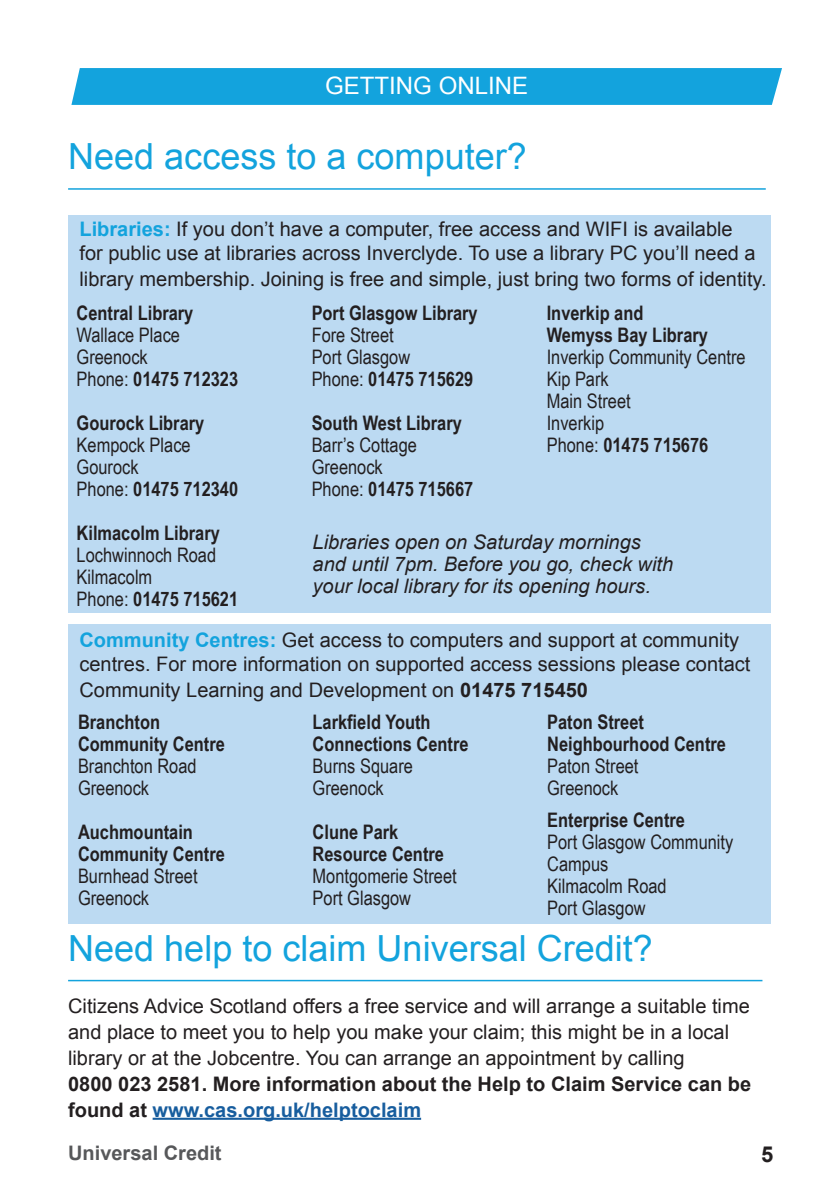
<style>
.page{position:relative;width:840px;height:1191px;background:#fff}
.page>*{position:absolute;margin:0;border:0;box-sizing:border-box;transform-origin:0 0}
.t1{font:36px "Arial";color:#13a3dd}
.t2{font:24px "Arial";color:#fff}
.t3{font:700 22px "Arial";color:#231f20}
.t4{font:20px/24px "Arial";color:#231f20}
.t5{font:700 20px "Arial Narrow";color:#231f20}
.t6{font:20px "Arial Narrow";color:#231f20}
.t7{font:italic 20px "Arial";color:#231f20}
.t8{font:700 20px/26px "Arial";color:#231f20}
.t9{font:700 20px "Arial";color:#57585a}
.s1{font-weight:700;color:#13a3dd}
.s2{font-weight:400}
.s3{font-weight:700}
.s4{color:#175d9e}
</style>
<div class="page">
<div style="left:68px;top:624px;width:702px;height:299px;background:#bcdaf2"></div>
<div style="left:68px;top:215px;width:702px;height:397px;background:#bcdaf2"></div>
<hr style="left:68px;top:979px;width:694px;height:2px;background:#13a3dd">
<hr style="left:68px;top:188px;width:697px;height:2px;background:#13a3dd">
<hr style="left:152px;top:1117px;width:269px;height:2px;background:#175d9e">
<div style="left:71px;top:68px;width:710px;height:37px;background:#13a3dd"></div>
<p class="t2" style="left:325px;top:70px;width:204px">GETTING ONLINE</p>
<h2 class="t1" style="left:68px;top:133px;width:460px">Need access to a computer?</h2>
<p class="t4" style="left:79px;top:217px;width:677px"><span class="s1">Libraries:</span> If you don’t have a computer, free access and WIFI is available for public use at libraries across Inverclyde. To use a library PC you’ll need a</p>
<p class="t4" style="left:79px;top:267px;width:688px">library membership. Joining is free and simple, just bring two forms of identity.</p>
<p class="t5" style="left:77px;top:298px;width:118px">Central Library</p>
<p class="t5" style="left:311px;top:298px;width:167px">Port Glasgow Library</p>
<p class="t5" style="left:546px;top:298px;width:98px">Inverkip and</p>
<p class="t6" style="left:77px;top:321px;width:105px">Wallace Place</p>
<p class="t6" style="left:311px;top:321px;width:84px">Fore Street</p>
<p class="t5" style="left:546px;top:320px;width:163px">Wemyss Bay Library</p>
<p class="t6" style="left:77px;top:343px;width:73px">Greenock</p>
<p class="t6" style="left:311px;top:343px;width:100px">Port Glasgow</p>
<p class="t6" style="left:546px;top:343px;width:200px">Inverkip Community Centre</p>
<p class="t5" style="left:77px;top:364px;width:163px"><span class="s2">Phone:</span> 01475 712323</p>
<p class="t5" style="left:311px;top:364px;width:163px"><span class="s2">Phone:</span> 01475 715629</p>
<p class="t6" style="left:546px;top:365px;width:63px">Kip Park</p>
<p class="t6" style="left:546px;top:387px;width:85px">Main Street</p>
<p class="t5" style="left:77px;top:408px;width:129px">Gourock Library</p>
<p class="t5" style="left:311px;top:408px;width:152px">South West Library</p>
<p class="t6" style="left:546px;top:409px;width:59px">Inverkip</p>
<p class="t6" style="left:77px;top:431px;width:115px">Kempock Place</p>
<p class="t6" style="left:311px;top:431px;width:107px">Barr’s Cottage</p>
<p class="t5" style="left:546px;top:430px;width:163px"><span class="s2">Phone:</span> 01475 715676</p>
<p class="t6" style="left:77px;top:453px;width:63px">Gourock</p>
<p class="t6" style="left:311px;top:453px;width:73px">Greenock</p>
<p class="t5" style="left:77px;top:474px;width:163px"><span class="s2">Phone:</span> 01475 712340</p>
<p class="t5" style="left:311px;top:474px;width:163px"><span class="s2">Phone:</span> 01475 715667</p>
<h5 class="t5" style="left:77px;top:518px;width:145px">Kilmacolm Library</h5>
<p class="t7" style="left:312px;top:529px;width:329px">Libraries open on Saturday mornings</p>
<p class="t6" style="left:77px;top:541px;width:141px">Lochwinnoch Road</p>
<p class="t7" style="left:312px;top:551px;width:362px">and until 7pm. Before you go, check with</p>
<p class="t6" style="left:77px;top:563px;width:77px">Kilmacolm</p>
<p class="t7" style="left:312px;top:573px;width:339px">your local library for its opening hours.</p>
<h5 class="t5" style="left:77px;top:584px;width:163px"><span class="s2">Phone:</span> 01475 715621</h5>
<p class="t4" style="left:79px;top:628px;width:672px"><span class="s1">Community Centres:</span> Get access to computers and support at community centres. For more information on supported access sessions please contact</p>
<p class="t4" style="left:79px;top:678px;width:510px">Community Learning and Development on <span class="s3">01475 715450</span></p>
<h5 class="t5" style="left:78px;top:707px;width:83px">Branchton</h5>
<h5 class="t5" style="left:312px;top:707px;width:119px">Larkfield Youth</h5>
<h5 class="t5" style="left:547px;top:707px;width:98px">Paton Street</h5>
<h5 class="t5" style="left:78px;top:729px;width:148px">Community Centre</h5>
<h5 class="t5" style="left:312px;top:729px;width:157px">Connections Centre</h5>
<h5 class="t5" style="left:547px;top:729px;width:180px">Neighbourhood Centre</h5>
<p class="t6" style="left:78px;top:751px;width:120px">Branchton Road</p>
<p class="t6" style="left:312px;top:751px;width:102px">Burns Square</p>
<p class="t6" style="left:547px;top:751px;width:93px">Paton Street</p>
<p class="t6" style="left:78px;top:773px;width:73px">Greenock</p>
<p class="t6" style="left:312px;top:773px;width:73px">Greenock</p>
<p class="t6" style="left:547px;top:773px;width:73px">Greenock</p>
<p class="t5" style="left:547px;top:805px;width:139px">Enterprise Centre</p>
<p class="t5" style="left:78px;top:817px;width:116px">Auchmountain</p>
<p class="t5" style="left:312px;top:817px;width:87px">Clune Park</p>
<p class="t6" style="left:547px;top:827px;width:187px">Port Glasgow Community</p>
<h5 class="t5" style="left:78px;top:839px;width:148px">Community Centre</h5>
<h5 class="t5" style="left:312px;top:839px;width:133px">Resource Centre</h5>
<p class="t6" style="left:547px;top:849px;width:63px">Campus</p>
<p class="t6" style="left:78px;top:861px;width:121px">Burnhead Street</p>
<p class="t6" style="left:312px;top:861px;width:146px">Montgomerie Street</p>
<p class="t6" style="left:547px;top:871px;width:121px">Kilmacolm Road</p>
<p class="t6" style="left:78px;top:883px;width:73px">Greenock</p>
<p class="t6" style="left:312px;top:883px;width:100px">Port Glasgow</p>
<p class="t6" style="left:547px;top:893px;width:100px">Port Glasgow</p>
<h2 class="t1" style="left:68px;top:924px;width:586px">Need help to claim Universal Credit?</h2>
<p class="t4" style="left:68px;top:992px;width:683px;line-height:26px">Citizens Advice Scotland offers a free service and will arrange a suitable time and place to meet you to help you make your claim; this might be in a local library or at the Jobcentre. You can arrange an appointment by calling</p>
<p class="t8" style="left:68px;top:1071px;width:684px">0800 023 2581. More information about the Help to Claim Service can be found at <span class="s4">www.cas.org.uk/helptoclaim</span></p>
<p class="t9" style="left:68px;top:1139px;width:155px">Universal Credit</p>
<p class="t3" style="left:760px;top:1139px;width:14px">5</p>
</div>
